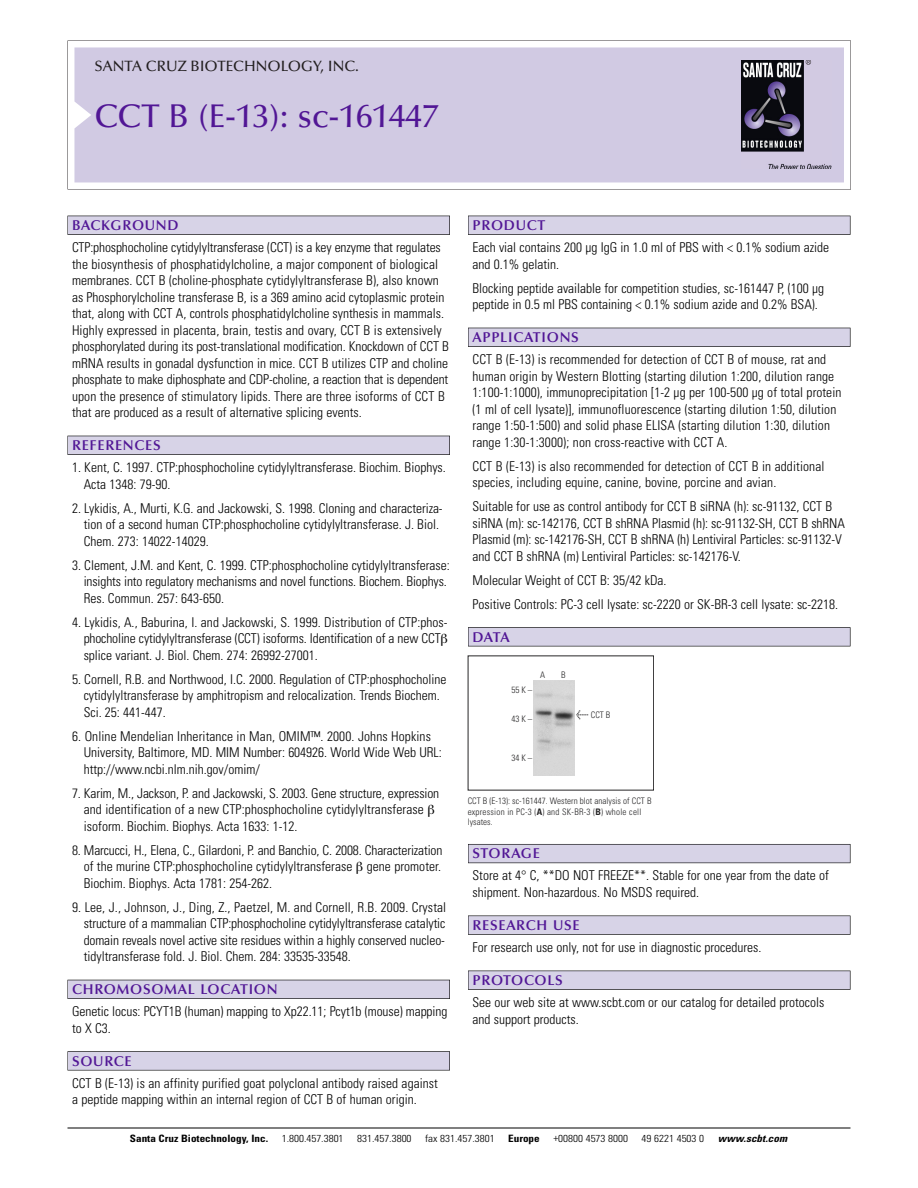
<style>
.page{position:relative;width:918px;height:1188px;background:#fff}
.page>*{position:absolute;margin:0;border:0;box-sizing:border-box;transform-origin:0 0}
.t1{font:500 33px "Optima";color:#511695}
.t2{font:500 15px "Optima";color:#231f20}
.t3{font:600 14.25px "Optima";letter-spacing:.05em;color:#511695}
.t4{font:300 condensed 13.5px/16.5px "Univers";color:#000}
.t5{font:300 condensed 10.2px "Univers";color:#000;scale:1.1 1}
.t6{font:700 condensed 10.2px "Univers";color:#000;scale:1.1 1}
.t7{font:italic 700 condensed 10.2px "Univers";letter-spacing:.005em;color:#000;scale:1.1 1}
.t8{font:9px/10.5px "Univers Condensed Light+XPZWNE";color:#272627}
.s1{font-family:"Meta Plus Book Roman+VZQPHU";font-size:10.5px}
.s2{font-family:"Univers Condensed Bold+UZTOBY"}
</style>
<div class="page">
<svg style="left:68px;top:40px;width:783px;height:149px"></svg>
<div style="left:74px;top:47px;width:770px;height:135px;background:#d1cae3"></div>
<img style="left:741px;top:60px;width:90px;height:108px">
<div style="left:68px;top:216px;width:382px;height:19px;background:#525155"></div>
<div style="left:68px;top:216px;width:381px;height:18px;background:#d7d3e7"></div>
<div style="left:68px;top:436px;width:382px;height:19px;background:#515055"></div>
<div style="left:68px;top:436px;width:381px;height:18px;background:#d7d3e7"></div>
<div style="left:68px;top:980px;width:382px;height:19px;background:#525158"></div>
<div style="left:68px;top:980px;width:381px;height:18px;background:#d7d3e7"></div>
<div style="left:68px;top:1051px;width:382px;height:19px;background:#575759"></div>
<div style="left:68px;top:1052px;width:381px;height:18px;background:#d7d3e7"></div>
<div style="left:468px;top:216px;width:382px;height:19px;background:#525155"></div>
<div style="left:468px;top:216px;width:382px;height:18px;background:#d7d3e7"></div>
<div style="left:468px;top:328px;width:382px;height:19px;background:#515055"></div>
<div style="left:468px;top:328px;width:382px;height:18px;background:#d7d3e7"></div>
<div style="left:468px;top:627px;width:382px;height:19px;background:#545357"></div>
<div style="left:468px;top:628px;width:382px;height:18px;background:#d7d3e7"></div>
<div style="left:468px;top:844px;width:382px;height:19px;background:#5b5961"></div>
<div style="left:468px;top:845px;width:382px;height:18px;background:#d7d3e7"></div>
<div style="left:468px;top:916px;width:382px;height:19px;background:#575759"></div>
<div style="left:468px;top:916px;width:382px;height:18px;background:#d7d3e7"></div>
<div style="left:468px;top:971px;width:382px;height:19px;background:#545356"></div>
<div style="left:468px;top:971px;width:382px;height:18px;background:#d7d3e7"></div>
<hr style="left:68px;top:1128px;width:782px;height:1px;background:#000">
<img style="left:533px;top:681px;width:41px;height:95px">
<p class="t2" style="left:94px;top:61px;width:266px">SANTA CRUZ BIOTECHNOLOGY, INC.</p>
<h1 class="t1" style="left:94px;top:103px;width:346px">CCT B (E-13): sc-161447</h1>
<p class="t3" style="left:72px;top:219px;width:108px">BACKGROUND</p>
<p class="t4" style="left:72px;top:240px;width:378px">CTP:phosphocholine cytidylyltransferase (CCT) is a key enzyme that regulates the biosynthesis of phosphatidylcholine, a major component of biological membranes. CCT B (choline-phosphate cytidylyltransferase B), also known as Phosphorylcholine transferase B, is a 369 amino acid cytoplasmic protein that, along with CCT A, controls phosphatidylcholine synthesis in mammals.<br>Highly expressed in placenta, brain, testis and ovary, CCT B is extensively phosphorylated during its post-translational modification. Knockdown of CCT B mRNA results in gonadal dysfunction in mice. CCT B utilizes CTP and choline phosphate to make diphosphate and CDP-choline, a reaction that is dependent upon the presence of stimulatory lipids. There are three isoforms of CCT B that are produced as a result of alternative splicing events.</p>
<p class="t3" style="left:72px;top:440px;width:90px">REFERENCES</p>
<p class="t4" style="left:84px;top:460px;width:364px;text-indent:-12px">1. Kent, C. 1997. CTP:phosphocholine cytidylyltransferase. Biochim. Biophys.<br>Acta 1348: 79-90.</p>
<p class="t4" style="left:84px;top:501px;width:360px;text-indent:-12px">2. Lykidis, A., Murti, K.G. and Jackowski, S. 1998. Cloning and characteriza&shy;tion of a second human CTP:phosphocholine cytidylyltransferase. J. Biol.<br>Chem. 273: 14022-14029.</p>
<p class="t4" style="left:84px;top:558px;width:368px;text-indent:-12px">3. Clement, J.M. and Kent, C. 1999. CTP:phosphocholine cytidylyltransferase: insights into regulatory mechanisms and novel functions. Biochem. Biophys.<br>Res. Commun. 257: 643-650.</p>
<p class="t4" style="left:84px;top:615px;width:365px;text-indent:-12px">4. Lykidis, A., Baburina, I. and Jackowski, S. 1999. Distribution of CTP:phos&shy;phocholine cytidylyltransferase (CCT) isoforms. Identification of a new CCT splice variant. J. Biol. Chem. 274: 26992-27001.</p>
<p class="t4" style="left:84px;top:672px;width:364px;text-indent:-12px">5. Cornell, R.B. and Northwood, I.C. 2000. Regulation of CTP:phosphocholine cytidylyltransferase by amphitropism and relocalization. Trends Biochem.<br>Sci. 25: 441-447.</p>
<p class="t4" style="left:84px;top:729px;width:360px;text-indent:-12px">6. Online Mendelian Inheritance in Man, OMIM™. 2000. Johns Hopkins<br>University, Baltimore, MD. MIM Number: 604926. World Wide Web URL: http://www.ncbi.nlm.nih.gov/omim/</p>
<p class="t4" style="left:84px;top:786px;width:357px;text-indent:-12px">7. Karim, M., Jackson, P. and Jackowski, S. 2003. Gene structure, expression and identification of a new CTP:phosphocholine cytidylyltransferase isoform. Biochim. Biophys. Acta 1633: 1-12.</p>
<p class="t4" style="left:84px;top:843px;width:360px;text-align:justify;text-indent:-12px">8. Marcucci, H., Elena, C., Gilardoni, P. and Banchio, C. 2008. Characterization of the murine CTP:phosphocholine cytidylyltransferase gene promoter.<br>Biochim. Biophys. Acta 1781: 254-262.</p>
<p class="t4" style="left:84px;top:900px;width:364px;text-align:justify;text-indent:-12px">9. Lee, J., Johnson, J., Ding, Z., Paetzel, M. and Cornell, R.B. 2009. Crystal structure of a mammalian CTP:phosphocholine cytidylyltransferase catalytic domain reveals novel active site residues within a highly conserved nucleo&shy;tidyltransferase fold. J. Biol. Chem. 284: 33535-33548.</p>
<p class="t3" style="left:72px;top:984px;width:207px">CHROMOSOMAL LOCATION</p>
<p class="t4" style="left:72px;top:1004px;width:377px">Genetic locus: PCYT1B (human) mapping to Xp22.11; Pcyt1b (mouse) mapping to X C3.</p>
<p class="t3" style="left:72px;top:1055px;width:61px">SOURCE</p>
<p class="t4" style="left:72px;top:1076px;width:367px">CCT B (E-13) is an affinity purified goat polyclonal antibody raised against a peptide mapping within an internal region of CCT B of human origin.</p>
<p class="t3" style="left:473px;top:219px;width:74px">PRODUCT</p>
<p class="t4" style="left:473px;top:240px;width:358px">Each vial contains 200 µg IgG in 1.0 ml of PBS with &lt; 0.1% sodium azide and 0.1% gelatin.</p>
<p class="t4" style="left:473px;top:281px;width:353px">Blocking peptide available for competition studies, sc-161447 P, (100 µg peptide in 0.5 ml PBS containing &lt; 0.1% sodium azide and 0.2% BSA).</p>
<p class="t3" style="left:473px;top:332px;width:108px">APPLICATIONS</p>
<p class="t4" style="left:473px;top:352px;width:370px">CCT B (E-13) is recommended for detection of CCT B of mouse, rat and human origin by Western Blotting (starting dilution 1:200, dilution range 1:100-1:1000), immunoprecipitation [1-2 µg per 100-500 µg of total protein (1 ml of cell lysate)], immunofluorescence (starting dilution 1:50, dilution range 1:50-1:500) and solid phase ELISA (starting dilution 1:30, dilution range 1:30-1:3000); non cross-reactive with CCT A.</p>
<p class="t4" style="left:473px;top:459px;width:353px">CCT B (E-13) is also recommended for detection of CCT B in additional species, including equine, canine, bovine, porcine and avian.</p>
<p class="t4" style="left:473px;top:499px;width:374px">Suitable for use as control antibody for CCT B siRNA (h): sc-91132, CCT B siRNA (m): sc-142176, CCT B shRNA Plasmid (h): sc-91132-SH, CCT B shRNA Plasmid (m): sc-142176-SH, CCT B shRNA (h) Lentiviral Particles: sc-91132-V and CCT B shRNA (m) Lentiviral Particles: sc-142176-V.</p>
<p class="t4" style="left:473px;top:569px;width:367px;line-height:24px">Molecular Weight of CCT B: 35/42 kDa.<br>Positive Controls: PC-3 cell lysate: sc-2220 or SK-BR-3 cell lysate: sc-2218.</p>
<p class="t3" style="left:473px;top:631px;width:39px">DATA</p>
<p class="t8" style="left:540px;top:670px;width:7px">A</p>
<p class="t8" style="left:561px;top:670px;width:6px">B</p>
<p class="t8" style="left:511px;top:685px;width:22px">55K–</p>
<p class="t8" style="left:511px;top:715px;width:22px">43K–</p>
<p class="t8" style="left:511px;top:753px;width:22px">34K–</p>
<p class="t8" style="left:576px;top:711px;width:36px"><span class="s1">&lt;</span> CCT B</p>
<p class="t8" style="left:468px;top:797px;width:185px">CCT B (E-13): sc-161447. Western blot analysis of CCT B expression in PC-3 (<span class="s2">A</span>) and SK-BR-3 (<span class="s2">B</span>) whole cell lysates.</p>
<p class="t3" style="left:473px;top:848px;width:69px">STORAGE</p>
<p class="t4" style="left:473px;top:869px;width:358px">Store at 4° C, **DO NOT FREEZE**. Stable for one year from the date of shipment. Non-hazardous. No MSDS required.</p>
<p class="t3" style="left:473px;top:919px;width:109px">RESEARCH USE</p>
<p class="t4" style="left:473px;top:940px;width:290px">For research use only, not for use in diagnostic procedures.</p>
<p class="t3" style="left:473px;top:974px;width:92px">PROTOCOLS</p>
<p class="t4" style="left:473px;top:995px;width:353px">See our web site at www.scbt.com or our catalog for detailed protocols and support products.</p>
<p class="t6" style="left:130px;top:1135px;width:127px">Santa Cruz Biotechnology, Inc.</p>
<p class="t5" style="left:282px;top:1135px;width:58px">1.800.457.3801</p>
<p class="t5" style="left:357px;top:1135px;width:51px">831.457.3800</p>
<p class="t5" style="left:425px;top:1135px;width:65px">fax 831.457.3801</p>
<p class="t6" style="left:508px;top:1135px;width:30px">Europe</p>
<p class="t5" style="left:553px;top:1135px;width:69px">+00800 4573 8000</p>
<p class="t5" style="left:642px;top:1135px;width:58px">49 6221 4503 0</p>
<p class="t7" style="left:718px;top:1135px;width:64px">www.scbt.com</p>
</div>
